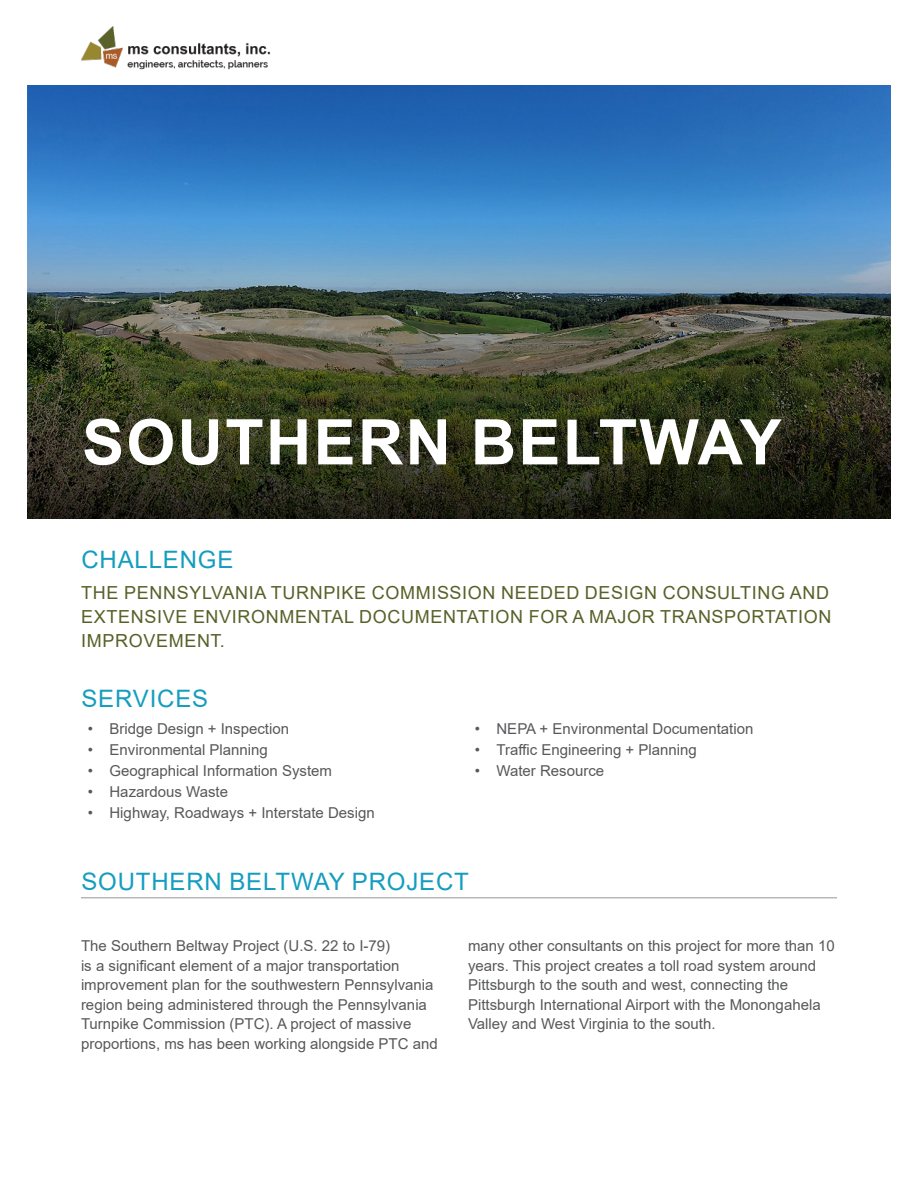
<style>
.page{position:relative;width:918px;height:1188px;background:#fff}
.page>*{position:absolute;margin:0;border:0;box-sizing:border-box;transform-origin:0 0}
.Main_Header{font:700 63px "Arial";letter-spacing:.035em;color:#fff}
.Blue_Header{font:24px "Arial";letter-spacing:.035em;color:#149dbf}
.Challenge_Statement{font:18px/24px "Arial";letter-spacing:.035em;color:#596129}
.Body_Copy{font:15px/19.5px "Arial";color:#57585a}
</style>
<div class="page">
<img style="left:81px;top:26px;width:189px;height:44px">
<hr style="left:81px;top:897px;width:756px;height:1px;background:#939598">
<img style="left:27px;top:86px;width:864px;height:134px">
<svg style="left:27px;top:220px;width:864px;height:298px;background:#43534d"></svg>
<p class="Main_Header" style="left:82px;top:398px;width:701px">SOUTHERN BELTWAY</p>
<p class="Blue_Header" style="left:81px;top:543px;width:154px">CHALLENGE</p>
<p class="Challenge_Statement" style="left:81px;top:580px;width:752px">THE PENNSYLVANIA TURNPIKE COMMISSION NEEDED DESIGN CONSULTING AND<br>EXTENSIVE ENVIRONMENTAL DOCUMENTATION FOR A MAJOR TRANSPORTATION<br>IMPROVEMENT.</p>
<p class="Blue_Header" style="left:81px;top:682px;width:128px">SERVICES</p>
<p class="Body_Copy" style="left:88px;top:719px;width:203px">• Bridge Design + Inspection</p>
<p class="Body_Copy" style="left:88px;top:740px;width:182px">• Environmental Planning</p>
<p class="Body_Copy" style="left:88px;top:761px;width:246px">• Geographical Information System</p>
<p class="Body_Copy" style="left:88px;top:782px;width:142px">• Hazardous Waste</p>
<p class="Body_Copy" style="left:88px;top:803px;width:289px">• Highway, Roadways + Interstate Design</p>
<p class="Body_Copy" style="left:475px;top:719px;width:280px">• NEPA + Environmental Documentation</p>
<p class="Body_Copy" style="left:475px;top:740px;width:224px">• Traffic Engineering + Planning</p>
<p class="Body_Copy" style="left:475px;top:761px;width:131px">• Water Resource</p>
<p class="Blue_Header" style="left:81px;top:865px;width:389px">SOUTHERN BELTWAY PROJECT</p>
<p class="Body_Copy" style="left:81px;top:936px;width:358px">The Southern Beltway Project (U.S. 22 to I-79)<br>is a significant element of a major transportation improvement plan for the southwestern Pennsylvania region being administered through the Pennsylvania Turnpike Commission (PTC). A project of massive proportions, ms has been working alongside PTC and</p>
<p class="Body_Copy" style="left:468px;top:936px;width:368px">many other consultants on this project for more than 10 years. This project creates a toll road system around Pittsburgh to the south and west, connecting the Pittsburgh International Airport with the Monongahela Valley and West Virginia to the south.</p>
</div>
